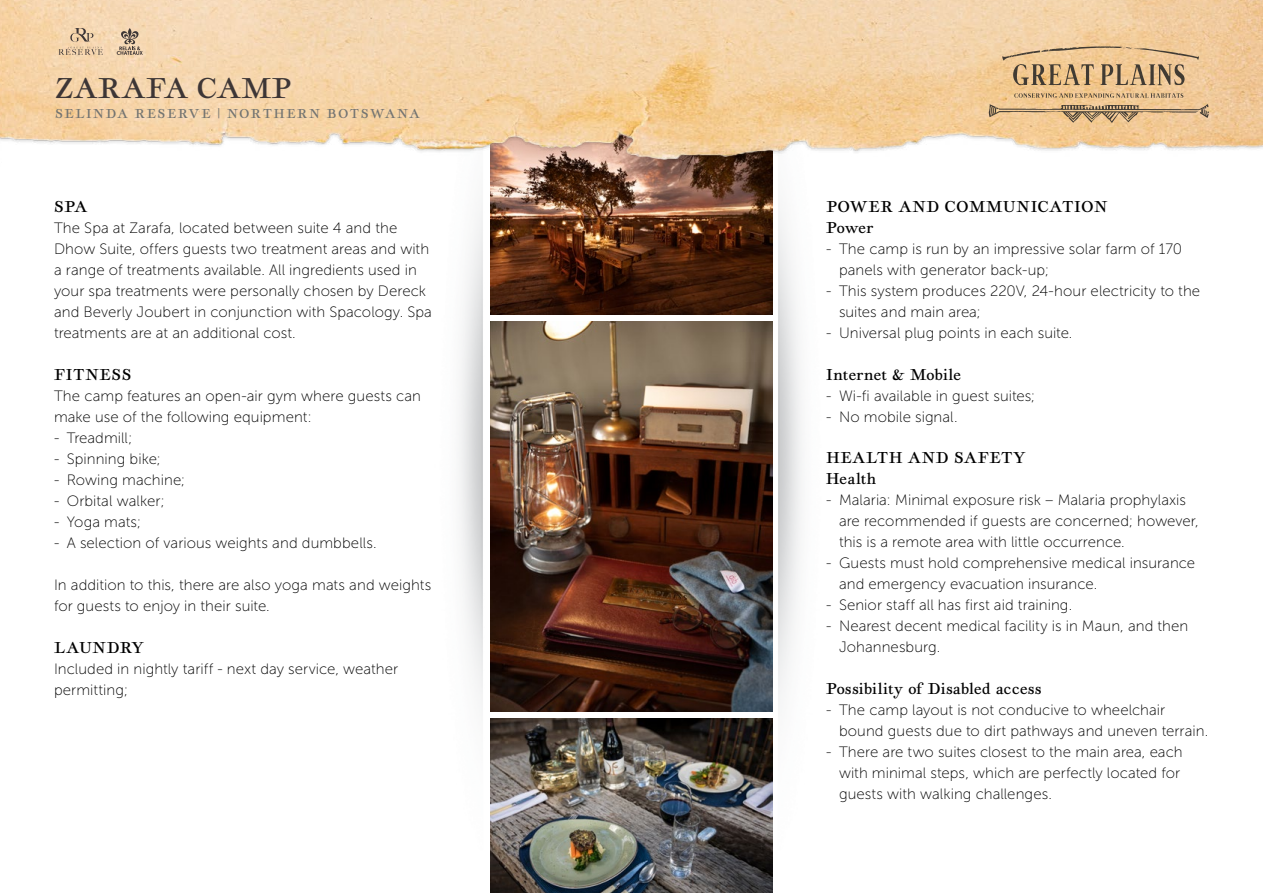
<style>
.page{position:relative;width:1263px;height:893px;background:#fff}
.page>*{position:absolute;margin:0;border:0;box-sizing:border-box;transform-origin:0 0}
.t1{font:30px "Geographica";letter-spacing:.02em;color:#3d3636}
.t2{font:16.5px/21px "Geographica";letter-spacing:.025em;color:#000}
.t3{font:15px/21px "Museo Sans 100";letter-spacing:.005em;color:#000}
.t4{font:13.5px "Geographica";letter-spacing:.12em;color:#737471}
</style>
<div class="page">
<img style="left:459px;top:203px;width:33px;height:516px">
<img style="left:770px;top:203px;width:32px;height:516px">
<img style="left:490px;top:175px;width:283px;height:140px">
<img style="left:490px;top:719px;width:283px;height:174px">
<img style="left:490px;top:322px;width:283px;height:390px">
<img style="left:0;top:0;width:1263px;height:175px">
<svg style="left:1014px;top:93px;width:169px;height:5px"></svg>
<svg style="left:989px;top:104px;width:220px;height:19px;background:#cdab80"></svg>
<svg style="left:1002px;top:46px;width:197px;height:39px;background:#d1af83"></svg>
<svg style="left:117px;top:28px;width:26px;height:27px"></svg>
<svg style="left:59px;top:28px;width:44px;height:27px"></svg>
<h1 class="t1" style="left:55px;top:70px;width:238px">ZARAFA CAMP</h1>
<p class="t4" style="left:55px;top:105px;width:366px">SELINDA RESERVE | NORTHERN BOTSWANA</p>
<p class="t2" style="left:54px;top:196px;width:35px">SPA</p>
<p class="t3" style="left:54px;top:217px;width:379px">The Spa at Zarafa, located between suite 4 and the Dhow Suite, offers guests two treatment areas and with a range of treatments available. All ingredients used in your spa treatments were personally chosen by Dereck and Beverly Joubert in conjunction with Spacology. Spa treatments are at an additional cost.</p>
<p class="t2" style="left:54px;top:364px;width:79px">FITNESS</p>
<p class="t3" style="left:54px;top:385px;width:368px">The camp features an open-air gym where guests can make use of the following equipment:</p>
<p class="t3" style="left:54px;top:427px;width:80px">- Treadmill;</p>
<p class="t3" style="left:54px;top:448px;width:108px">- Spinning bike;</p>
<p class="t3" style="left:54px;top:469px;width:133px">- Rowing machine;</p>
<p class="t3" style="left:54px;top:490px;width:112px">- Orbital walker;</p>
<p class="t3" style="left:54px;top:511px;width:89px">- Yoga mats;</p>
<p class="t3" style="left:54px;top:532px;width:324px">- A selection of various weights and dumbbells.</p>
<p class="t3" style="left:54px;top:574px;width:379px">In addition to this, there are also yoga mats and weights for guests to enjoy in their suite.</p>
<p class="t2" style="left:54px;top:637px;width:91px">LAUNDRY</p>
<p class="t3" style="left:54px;top:658px;width:346px">Included in nightly tariff - next day service, weather permitting;</p>
<p class="t2" style="left:826px;top:196px;width:283px">POWER AND COMMUNICATION<br>Power</p>
<p class="t3" style="left:839px;top:238px;width:345px;text-indent:-13px">- The camp is run by an impressive solar farm of 170 panels with generator back-up;</p>
<p class="t3" style="left:839px;top:280px;width:363px;text-indent:-13px">- This system produces 220V, 24-hour electricity to the suites and main area;</p>
<p class="t3" style="left:826px;top:322px;width:248px">- Universal plug points in each suite.</p>
<p class="t2" style="left:826px;top:364px;width:136px">Internet &amp; Mobile</p>
<p class="t3" style="left:826px;top:385px;width:211px">- Wi-fi available in guest suites;</p>
<p class="t3" style="left:826px;top:406px;width:133px">- No mobile signal.</p>
<p class="t2" style="left:826px;top:446px;width:201px">HEALTH AND SAFETY<br>Health</p>
<p class="t3" style="left:839px;top:489px;width:361px;text-indent:-13px">- Malaria: Minimal exposure risk – Malaria prophylaxis are recommended if guests are concerned; however, this is a remote area with little occurrence.</p>
<p class="t3" style="left:839px;top:552px;width:358px;text-indent:-13px">- Guests must hold comprehensive medical insurance and emergency evacuation insurance.</p>
<p class="t3" style="left:826px;top:594px;width:247px">- Senior staff all has first aid training.</p>
<p class="t3" style="left:839px;top:615px;width:351px;text-indent:-13px">- Nearest decent medical facility is in Maun, and then<br>Johannesburg.</p>
<p class="t2" style="left:826px;top:677px;width:217px">Possibility of Disabled access</p>
<p class="t3" style="left:839px;top:699px;width:371px;text-indent:-13px">- The camp layout is not conducive to wheelchair bound guests due to dirt pathways and uneven terrain.</p>
<p class="t3" style="left:839px;top:741px;width:345px;text-indent:-13px">- There are two suites closest to the main area, each with minimal steps, which are perfectly located for guests with walking challenges.</p>
</div>
